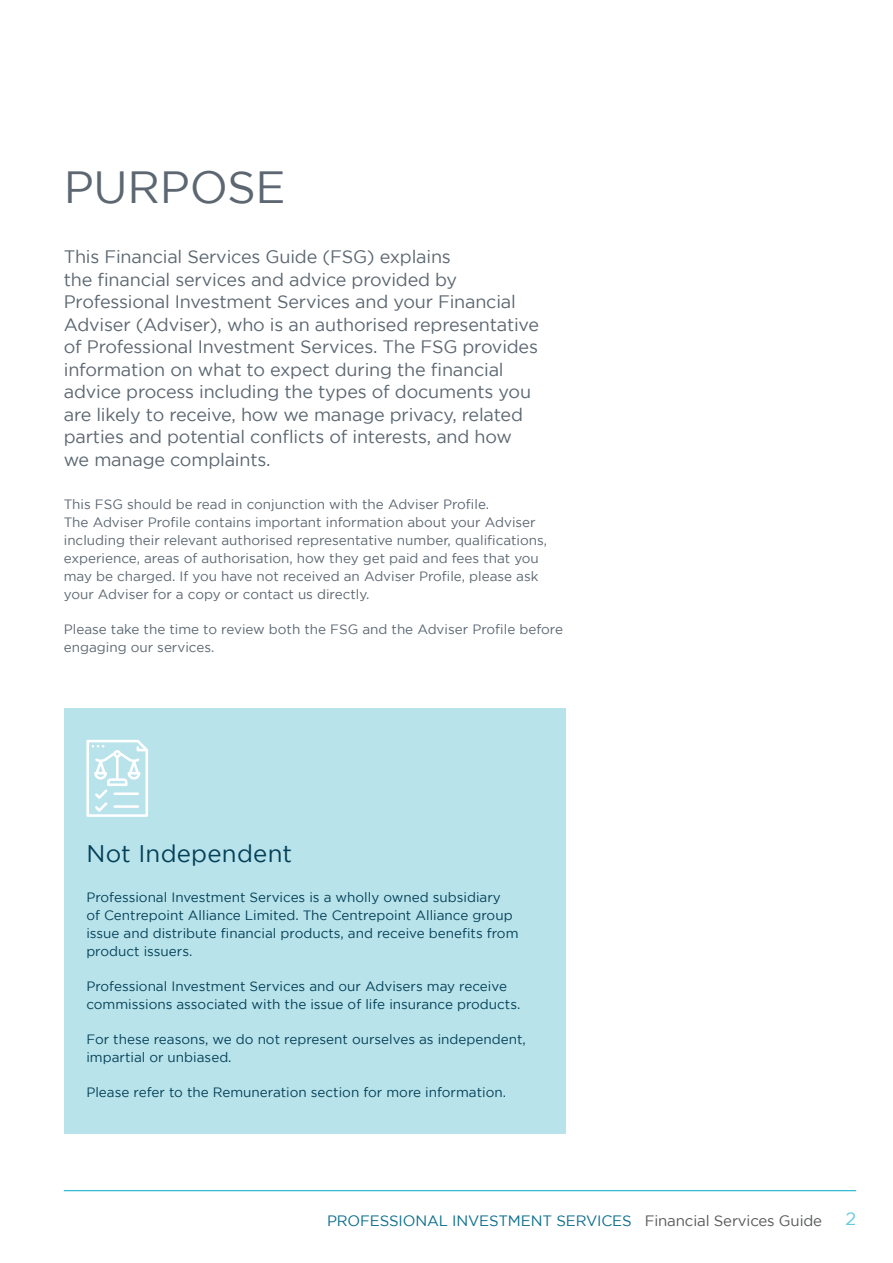
<style>
.page{position:relative;width:893px;height:1263px;background:#fff}
.page>*{position:absolute;margin:0;border:0;box-sizing:border-box;transform-origin:0 0}
.t1{font:45px "Gotham";letter-spacing:-.005em;color:#5c6771}
.t2{font:24px "Gotham";letter-spacing:.01em;color:#044057}
.t3{font:18px/22.5px "Gotham";letter-spacing:-.01em;color:#5c6771}
.t4{font:18px "Gotham";color:#65cada}
.t5{font:15px "Gotham";letter-spacing:-.01em;color:#0d6e8c}
.t6{font:13.5px/18px "Gotham";color:#044057}
.t7{font:13.5px/18px "Gotham";color:#5c6771}
.s1{color:#57585a}
</style>
<div class="page">
<hr style="left:64px;top:1190px;width:792px;height:1px;background:#00acc8">
<div style="left:65px;top:709px;width:501px;height:425px;background:#b9e3eb"></div>
<svg style="left:86px;top:740px;width:62px;height:77px"></svg>
<h1 class="t1" style="left:64px;top:162px;width:223px">PURPOSE</h1>
<p class="t3" style="left:64px;top:245px;width:477px">This Financial Services Guide (FSG) explains<br>the financial services and advice provided by Professional Investment Services and your Financial Adviser (Adviser), who is an authorised representative of Professional Investment Services. The FSG provides information on what to expect during the financial advice process including the types of documents you are likely to receive, how we manage privacy, related parties and potential conflicts of interests, and how we manage complaints.</p>
<p class="t7" style="left:64px;top:495px;width:485px">This FSG should be read in conjunction with the Adviser Profile.<br>The Adviser Profile contains important information about your Adviser including their relevant authorised representative number, qualifications, experience, areas of authorisation, how they get paid and fees that you may be charged. If you have not received an Adviser Profile, please ask your Adviser for a copy or contact us directly.</p>
<p class="t7" style="left:64px;top:620px;width:501px">Please take the time to review both the FSG and the Adviser Profile before engaging our services.</p>
<h2 class="t2" style="left:86px;top:841px;width:207px">Not Independent</h2>
<p class="t6" style="left:86px;top:888px;width:434px">Professional Investment Services is a wholly owned subsidiary<br>of Centrepoint Alliance Limited. The Centrepoint Alliance group issue and distribute financial products, and receive benefits from product issuers.</p>
<p class="t6" style="left:86px;top:977px;width:435px">Professional Investment Services and our Advisers may receive commissions associated with the issue of life insurance products.</p>
<p class="t6" style="left:86px;top:1030px;width:441px">For these reasons, we do not represent ourselves as independent, impartial or unbiased.</p>
<p class="t6" style="left:86px;top:1083px;width:421px">Please refer to the Remuneration section for more information.</p>
<p class="t5" style="left:327px;top:1212px;width:497px">PROFESSIONAL INVESTMENT SERVICES <span class="s1">Financial Services Guide</span></p>
<h3 class="t4" style="left:845px;top:1209px;width:12px">2</h3>
</div>
